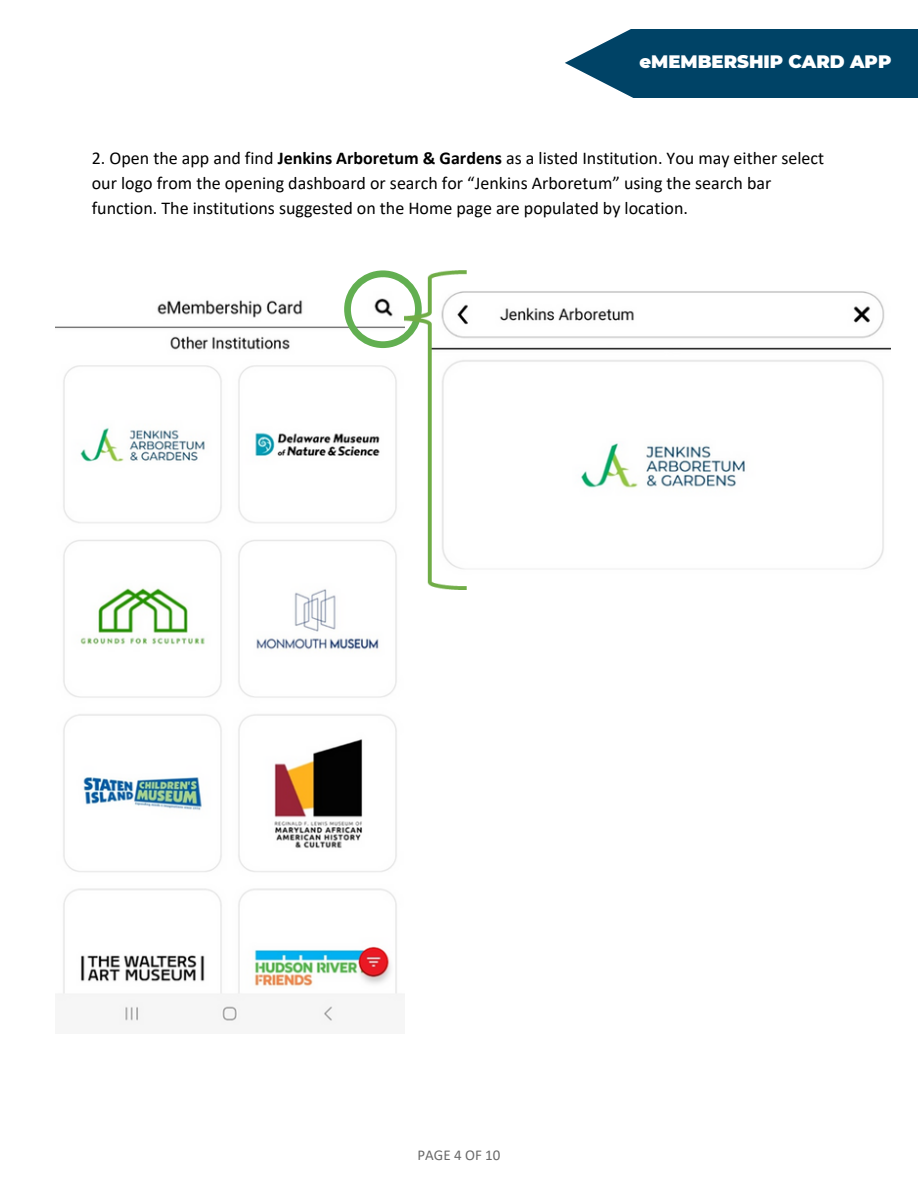
<style>
.page{position:relative;width:918px;height:1188px;background:#fff}
.page>*{position:absolute;margin:0;border:0;box-sizing:border-box;transform-origin:0 0}
.t1{font:18px/24.8px "Calibri";color:#000}
.t2{font:900 18px "Montserrat";color:#fff}
.t3{font:15px "Calibri";color:#696969}
.s1{font-weight:700}
</style>
<div class="page">
<img style="left:56px;top:300px;width:348px;height:723px">
<img style="left:467px;top:291px;width:423px;height:278px">
<svg style="left:344px;top:270px;width:60px;height:78px"></svg>
<img style="left:404px;top:270px;width:63px;height:320px">
<svg style="left:565px;top:29px;width:353px;height:69px;background:#185474"></svg>
<p class="t2" style="left:640px;top:51px;width:253px">eMEMBERSHIP CARD APP</p>
<p class="t1" style="left:92px;top:147px;width:734px">2. Open the app and find <span class="s1">Jenkins Arboretum &amp; Gardens</span> as a listed Institution. You may either select our logo from the opening dashboard or search for “Jenkins Arboretum” using the search bar function. The institutions suggested on the Home page are populated by location.</p>
<p class="t3" style="left:418px;top:1148px;width:84px">PAGE 4 OF 10</p>
</div>
